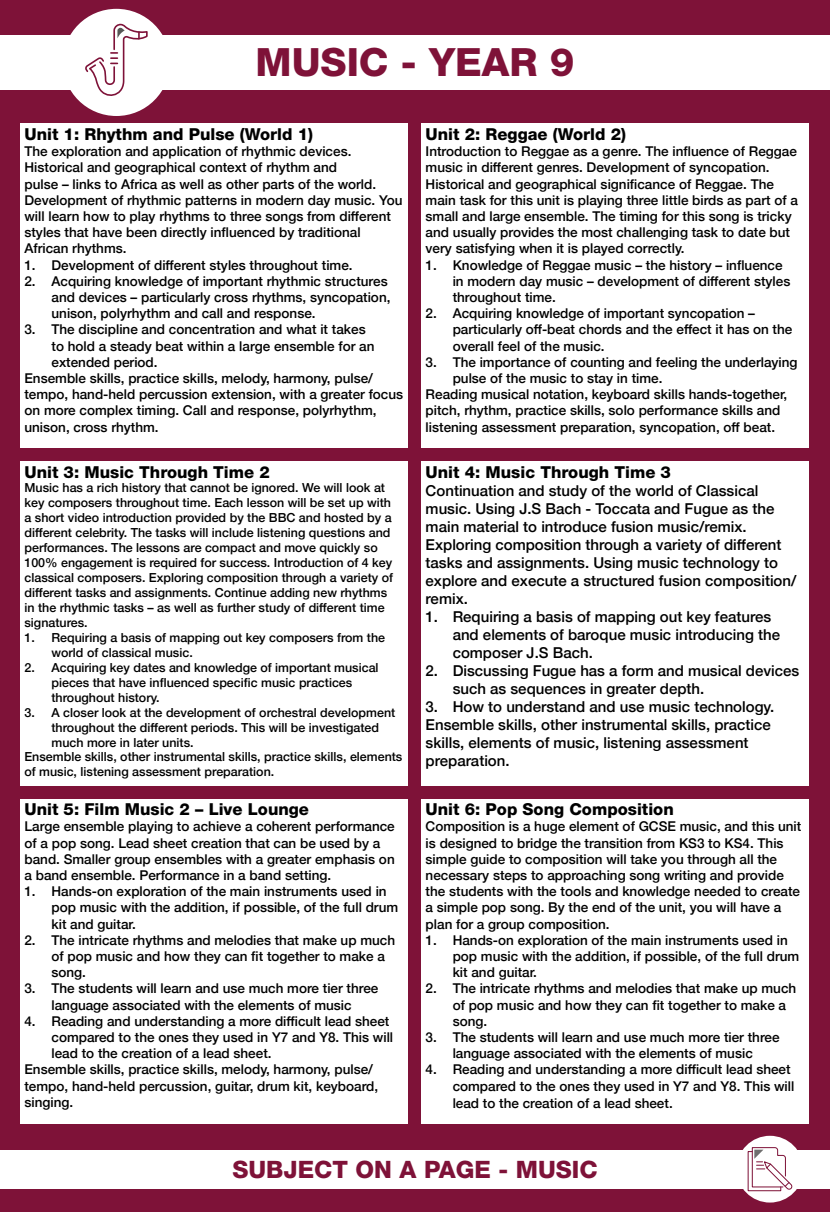
<style>
.page{position:relative;width:830px;height:1212px;background:#fff}
.page>*{position:absolute;margin:0;border:0;box-sizing:border-box;transform-origin:0 0}
.t1{font:800 39px "Helvetica Neue LT Std";color:#7e1238}
.t2{font:800 24px "Helvetica Neue LT Std";color:#7e1238}
.t3{font:800 16.5px "Helvetica Neue LT Std";color:#000}
.t4{font:500 15px/18px "Helvetica Neue";color:#000}
.t5{font:500 13.5px/16.2px "Helvetica Neue";color:#000}
.t6{font:500 12.45px/15px "Helvetica Neue";color:#000}
</style>
<div class="page">
<div style="left:0;top:0;width:829px;height:1212px;background:#7e1238"></div>
<div style="left:0;top:1150px;width:829px;height:38px;background:#fff"></div>
<div style="left:0;top:35px;width:829px;height:55px;background:#fff"></div>
<div style="left:20px;top:124px;width:387px;height:324px;background:#fff"></div>
<div style="left:421px;top:124px;width:387px;height:324px;background:#fff"></div>
<div style="left:20px;top:461px;width:387px;height:325px;background:#fff"></div>
<div style="left:421px;top:461px;width:387px;height:325px;background:#fff"></div>
<div style="left:20px;top:799px;width:387px;height:324px;background:#fff"></div>
<div style="left:421px;top:799px;width:387px;height:324px;background:#fff"></div>
<div style="left:63px;top:9px;width:107px;height:107px;background:#fff;border-radius:50%"></div>
<svg style="left:83px;top:9px;width:65px;height:87px"></svg>
<div style="left:736px;top:1136px;width:67px;height:66px;background:#fff;border-radius:50%"></div>
<svg style="left:747px;top:1147px;width:46px;height:45px"></svg>
<h1 class="t1" style="left:255px;top:39px;width:320px">MUSIC - YEAR 9</h1>
<p class="t3" style="left:24px;top:124px;width:290px">Unit 1: Rhythm and Pulse (World 1)</p>
<p class="t5" style="left:24px;top:142px;width:379px">The exploration and application of rhythmic devices.<br>Historical and geographical context of rhythm and<br>pulse – links to Africa as well as other parts of the world.<br>Development of rhythmic patterns in modern day music. You will learn how to play rhythms to three songs from different styles that have been directly influenced by traditional African rhythms.</p>
<p class="t5" style="left:24px;top:256px;width:329px">1. Development of different styles throughout time.</p>
<p class="t5" style="left:51px;top:272px;width:340px;text-indent:-27px">2. Acquiring knowledge of important rhythmic structures and devices – particularly cross rhythms, syncopation, unison, polyrhythm and call and response.</p>
<p class="t5" style="left:24px;top:320px;width:342px">3. The discipline and concentration and what it takes</p>
<p class="t5" style="left:51px;top:337px;width:324px">to hold a steady beat within a large ensemble for an</p>
<p class="t5" style="left:51px;top:353px;width:108px">extended period.</p>
<p class="t5" style="left:24px;top:369px;width:350px">Ensemble skills, practice skills, melody, harmony, pulse/</p>
<p class="t5" style="left:24px;top:385px;width:380px">tempo, hand-held percussion extension, with a greater focus</p>
<p class="t5" style="left:24px;top:401px;width:353px">on more complex timing. Call and response, polyrhythm,</p>
<p class="t5" style="left:24px;top:418px;width:136px">unison, cross rhythm.</p>
<p class="t3" style="left:24px;top:462px;width:247px">Unit 3: Music Through Time 2</p>
<p class="t6" style="left:24px;top:479px;width:370px">Music has a rich history that cannot be ignored. We will look at key composers throughout time. Each lesson will be set up with a short video introduction provided by the BBC and hosted by a different celebrity. The tasks will include listening questions and performances. The lessons are compact and move quickly so 100% engagement is required for success. Introduction of 4 key classical composers. Exploring composition through a variety of different tasks and assignments. Continue adding new rhythms in the rhythmic tasks – as well as further study of different time signatures.</p>
<p class="t6" style="left:51px;top:629px;width:335px;text-indent:-27px">1. Requiring a basis of mapping out key composers from the world of classical music.</p>
<p class="t6" style="left:51px;top:659px;width:328px;text-indent:-27px">2. Acquiring key dates and knowledge of important musical pieces that have influenced specific music practices throughout history.</p>
<p class="t6" style="left:24px;top:704px;width:372px">3. A closer look at the development of orchestral development</p>
<p class="t6" style="left:51px;top:719px;width:329px">throughout the different periods. This will be investigated</p>
<p class="t6" style="left:51px;top:733px;width:144px">much more in later units.</p>
<p class="t6" style="left:24px;top:748px;width:379px">Ensemble skills, other instrumental skills, practice skills, elements</p>
<p class="t6" style="left:24px;top:763px;width:251px">of music, listening assessment preparation.</p>
<p class="t3" style="left:24px;top:799px;width:286px">Unit 5: Film Music 2 – Live Lounge</p>
<p class="t5" style="left:24px;top:817px;width:371px">Large ensemble playing to achieve a coherent performance of a pop song. Lead sheet creation that can be used by a band. Smaller group ensembles with a greater emphasis on a band ensemble. Performance in a band setting.</p>
<p class="t5" style="left:51px;top:882px;width:348px;text-indent:-27px">1. Hands-on exploration of the main instruments used in pop music with the addition, if possible, of the full drum kit and guitar.</p>
<p class="t5" style="left:51px;top:931px;width:345px;text-indent:-27px">2. The intricate rhythms and melodies that make up much of pop music and how they can fit together to make a song.</p>
<p class="t5" style="left:24px;top:979px;width:355px;text-align:center">3. The students will learn and use much more tier three language associated with the elements of music</p>
<p class="t5" style="left:24px;top:1012px;width:366px">4. Reading and understanding a more difficult lead sheet</p>
<p class="t5" style="left:51px;top:1028px;width:343px">compared to the ones they used in Y7 and Y8. This will</p>
<p class="t5" style="left:51px;top:1044px;width:221px">lead to the creation of a lead sheet.</p>
<p class="t5" style="left:24px;top:1060px;width:350px">Ensemble skills, practice skills, melody, harmony, pulse/</p>
<p class="t5" style="left:24px;top:1076px;width:355px">tempo, hand-held percussion, guitar, drum kit, keyboard,</p>
<p class="t5" style="left:24px;top:1093px;width:50px">singing.</p>
<p class="t3" style="left:425px;top:124px;width:202px">Unit 2: Reggae (World 2)</p>
<p class="t5" style="left:425px;top:142px;width:373px">Introduction to Reggae as a genre. The influence of Reggae music in different genres. Development of syncopation.<br>Historical and geographical significance of Reggae. The main task for this unit is playing three little birds as part of a small and large ensemble. The timing for this song is tricky and usually provides the most challenging task to date but very satisfying when it is played correctly.</p>
<p class="t5" style="left:452px;top:256px;width:339px;text-indent:-27px">1. Knowledge of Reggae music – the history – influence in modern day music – development of different styles throughout time.</p>
<p class="t5" style="left:452px;top:304px;width:341px;text-indent:-27px">2. Acquiring knowledge of important syncopation – particularly off-beat chords and the effect it has on the overall feel of the music.</p>
<p class="t5" style="left:425px;top:353px;width:373px">3. The importance of counting and feeling the underlaying</p>
<p class="t5" style="left:452px;top:369px;width:211px">pulse of the music to stay in time.</p>
<p class="t5" style="left:425px;top:385px;width:363px">Reading musical notation, keyboard skills hands-together,</p>
<p class="t5" style="left:425px;top:401px;width:356px">pitch, rhythm, practice skills, solo performance skills and</p>
<p class="t5" style="left:425px;top:418px;width:351px">listening assessment preparation, syncopation, off beat.</p>
<p class="t3" style="left:425px;top:462px;width:247px">Unit 4: Music Through Time 3</p>
<p class="t4" style="left:425px;top:480px;width:372px">Continuation and study of the world of Classical music. Using J.S Bach - Toccata and Fugue as the main material to introduce fusion music/remix.<br>Exploring composition through a variety of different tasks and assignments. Using music technology to explore and execute a structured fusion composition/ remix.</p>
<p class="t4" style="left:452px;top:606px;width:329px;text-indent:-27px">1. Requiring a basis of mapping out key features and elements of baroque music introducing the composer J.S Bach.</p>
<p class="t4" style="left:452px;top:660px;width:348px;text-indent:-27px">2. Discussing Fugue has a form and musical devices such as sequences in greater depth.</p>
<p class="t4" style="left:425px;top:696px;width:350px">3. How to understand and use music technology.<br>Ensemble skills, other instrumental skills, practice skills, elements of music, listening assessment preparation.</p>
<p class="t3" style="left:425px;top:799px;width:249px">Unit 6: Pop Song Composition</p>
<p class="t5" style="left:425px;top:817px;width:377px">Composition is a huge element of GCSE music, and this unit is designed to bridge the transition from KS3 to KS4. This simple guide to composition will take you through all the necessary steps to approaching song writing and provide the students with the tools and knowledge needed to create a simple pop song. By the end of the unit, you will have a plan for a group composition.</p>
<p class="t5" style="left:452px;top:931px;width:348px;text-indent:-27px">1. Hands-on exploration of the main instruments used in pop music with the addition, if possible, of the full drum kit and guitar.</p>
<p class="t5" style="left:452px;top:979px;width:345px;text-indent:-27px">2. The intricate rhythms and melodies that make up much of pop music and how they can fit together to make a song.</p>
<p class="t5" style="left:425px;top:1028px;width:355px;text-align:center">3. The students will learn and use much more tier three language associated with the elements of music</p>
<p class="t5" style="left:452px;top:1060px;width:343px;line-height:16.6px;text-indent:-27px">4. Reading and understanding a more difficult lead sheet compared to the ones they used in Y7 and Y8. This will lead to the creation of a lead sheet.</p>
<h2 class="t2" style="left:232px;top:1155px;width:366px">SUBJECT ON A PAGE - MUSIC</h2>
</div>
